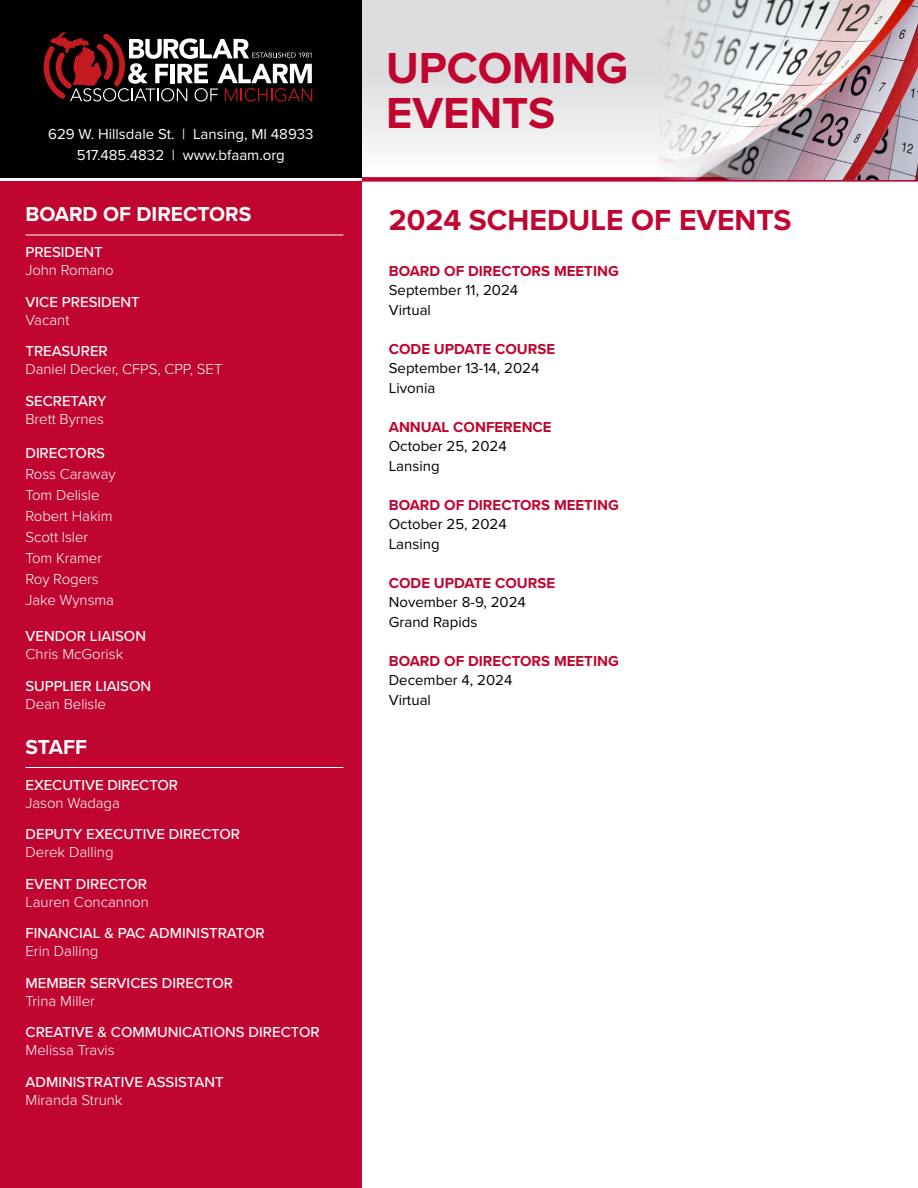
<style>
.page{position:relative;width:918px;height:1188px;background:#fff}
.page>*{position:absolute;margin:0;border:0;box-sizing:border-box;transform-origin:0 0}
.t1{font:700 45px/45px "Proxima Nova";color:#c00630}
.t2{font:700 30px "Proxima Nova";color:#c00630}
.t3{font:700 21px "Proxima Nova";color:#fff}
.t4{font:500 15px "Proxima Nova";color:#fff}
.t5{font:300 15px/21px "Proxima Nova";letter-spacing:-.005em;color:#fff}
.t6{font:15px/19.5px "Proxima Nova";color:#000}
.t7{font:700 15px "Proxima Nova";color:#c00630}
.t8{font:15px/21px "Proxima Nova";color:#fff;text-align:center}
</style>
<div class="page">
<svg style="left:362px;top:177px;width:556px;height:5px;background:#c32c4f"></svg>
<div style="left:0;top:0;width:918px;height:175px;background:linear-gradient(to bottom,#d4d5d6,#f8f8f8)"></div>
<div style="left:0;top:0;width:362px;height:177px;background:#000"></div>
<div style="left:0;top:181px;width:362px;height:1007px;background:#c00630"></div>
<svg style="left:43px;top:32px;width:269px;height:70px"></svg>
<hr style="left:26px;top:235px;width:317px;height:1px;background:#fff">
<hr style="left:26px;top:767px;width:317px;height:1px;background:#fff">
<img style="left:656px;top:0;width:262px;height:179px">
<p class="t8" style="left:48px;top:122px;width:267px">629 W. Hillsdale St. | Lansing, MI 48933<br>517.485.4832 | www.bfaam.org</p>
<h3 class="t3" style="left:26px;top:198px;width:227px">BOARD OF DIRECTORS</h3>
<p class="t4" style="left:26px;top:241px;width:79px">PRESIDENT</p>
<p class="t5" style="left:26px;top:259px;width:90px">John Romano</p>
<p class="t4" style="left:26px;top:290px;width:116px">VICE PRESIDENT</p>
<p class="t5" style="left:26px;top:308px;width:46px">Vacant</p>
<p class="t4" style="left:26px;top:340px;width:84px">TREASURER</p>
<p class="t5" style="left:26px;top:358px;width:198px">Daniel Decker, CFPS, CPP, SET</p>
<p class="t4" style="left:26px;top:389px;width:82px">SECRETARY</p>
<p class="t5" style="left:26px;top:407px;width:80px">Brett Byrnes</p>
<p class="t4" style="left:26px;top:442px;width:81px">DIRECTORS</p>
<p class="t5" style="left:26px;top:463px;width:92px">Ross Caraway<br>Tom Delisle<br>Robert Hakim<br>Scott Isler<br>Tom Kramer<br>Roy Rogers<br>Jake Wynsma</p>
<p class="t4" style="left:26px;top:625px;width:122px">VENDOR LIAISON</p>
<p class="t5" style="left:26px;top:643px;width:99px">Chris McGorisk</p>
<p class="t4" style="left:26px;top:674px;width:127px">SUPPLIER LIAISON</p>
<p class="t5" style="left:26px;top:692px;width:82px">Dean Belisle</p>
<h3 class="t3" style="left:26px;top:731px;width:63px">STAFF</h3>
<p class="t4" style="left:26px;top:773px;width:154px">EXECUTIVE DIRECTOR</p>
<p class="t5" style="left:26px;top:791px;width:96px">Jason Wadaga</p>
<p class="t4" style="left:26px;top:823px;width:216px">DEPUTY EXECUTIVE DIRECTOR</p>
<p class="t5" style="left:26px;top:841px;width:90px">Derek Dalling</p>
<p class="t4" style="left:26px;top:872px;width:123px">EVENT DIRECTOR</p>
<p class="t5" style="left:26px;top:890px;width:125px">Lauren Concannon</p>
<p class="t4" style="left:26px;top:922px;width:241px">FINANCIAL &amp; PAC ADMINISTRATOR</p>
<p class="t5" style="left:26px;top:940px;width:74px">Erin Dalling</p>
<p class="t4" style="left:26px;top:971px;width:209px">MEMBER SERVICES DIRECTOR</p>
<p class="t5" style="left:26px;top:989px;width:71px">Trina Miller</p>
<p class="t4" style="left:26px;top:1021px;width:296px">CREATIVE &amp; COMMUNICATIONS DIRECTOR</p>
<p class="t5" style="left:26px;top:1039px;width:91px">Melissa Travis</p>
<p class="t4" style="left:26px;top:1070px;width:200px">ADMINISTRATIVE ASSISTANT</p>
<p class="t5" style="left:26px;top:1088px;width:99px">Miranda Strunk</p>
<h1 class="t1" style="left:386px;top:44px;width:244px">UPCOMING<br>EVENTS</h1>
<h2 class="t2" style="left:389px;top:197px;width:404px">2024 SCHEDULE OF EVENTS</h2>
<p class="t7" style="left:389px;top:259px;width:232px">BOARD OF DIRECTORS MEETING</p>
<p class="t6" style="left:389px;top:280px;width:131px">September 11, 2024<br>Virtual</p>
<p class="t7" style="left:389px;top:337px;width:168px">CODE UPDATE COURSE</p>
<p class="t6" style="left:389px;top:358px;width:152px">September 13-14, 2024<br>Livonia</p>
<p class="t7" style="left:389px;top:415px;width:164px">ANNUAL CONFERENCE</p>
<p class="t6" style="left:389px;top:436px;width:119px">October 25, 2024<br>Lansing</p>
<p class="t7" style="left:389px;top:493px;width:232px">BOARD OF DIRECTORS MEETING</p>
<p class="t6" style="left:389px;top:514px;width:119px">October 25, 2024<br>Lansing</p>
<p class="t7" style="left:389px;top:571px;width:168px">CODE UPDATE COURSE</p>
<p class="t6" style="left:389px;top:592px;width:139px">November 8-9, 2024<br>Grand Rapids</p>
<p class="t7" style="left:389px;top:649px;width:232px">BOARD OF DIRECTORS MEETING</p>
<p class="t6" style="left:389px;top:670px;width:125px">December 4, 2024<br>Virtual</p>
</div>
